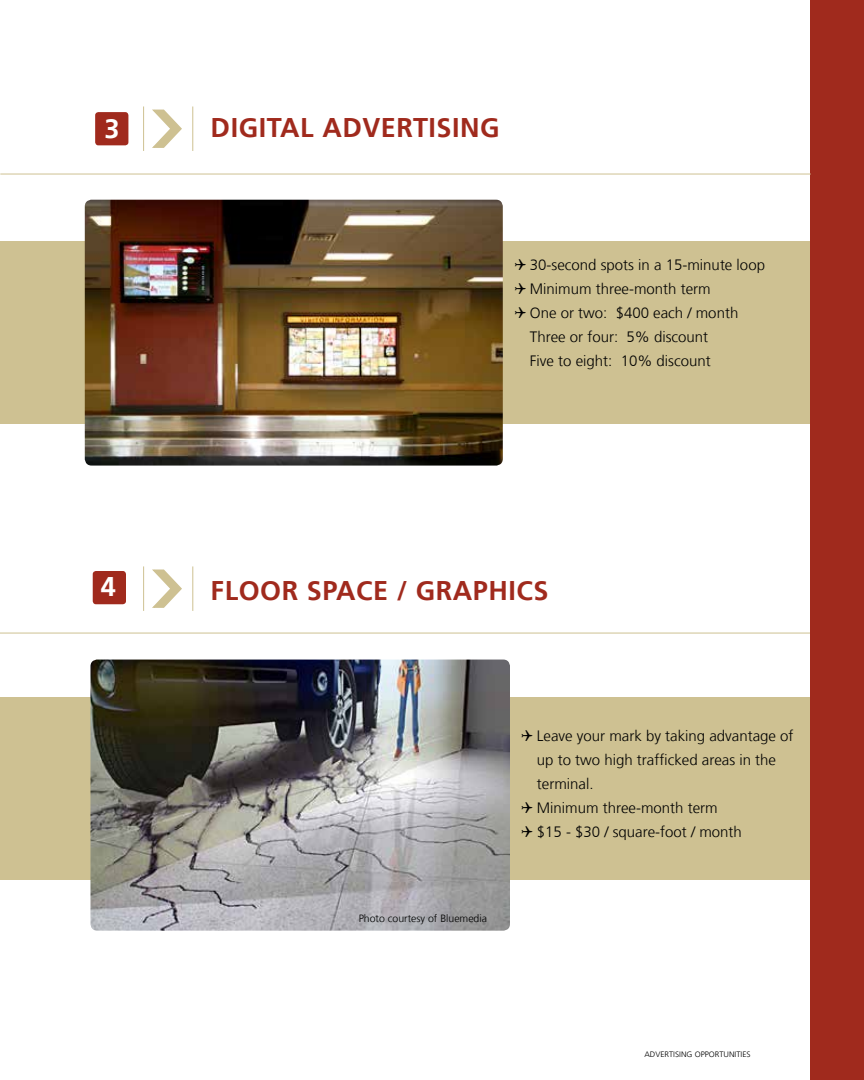
<style>
.page{position:relative;width:864px;height:1080px;background:#fff}
.page>*{position:absolute;margin:0;border:0;box-sizing:border-box;transform-origin:0 0}
.t1{font:700 27px "Frutiger LT";letter-spacing:.02em;color:#a02a1d}
.t2{font:700 27px "Frutiger LT";color:#fff}
.t3{font:300 15px/24px "Frutiger LT";color:#000}
.t4{font:300 10.5px "Frutiger LT";color:#000}
.t5{font:300 7.8px "Frutiger LT";color:#000;scale:1.05 1}
</style>
<div class="page">
<div style="left:0;top:241px;width:864px;height:183px;background:#cec192"></div>
<div style="left:0;top:697px;width:864px;height:183px;background:#cec192"></div>
<div style="left:810px;top:0;width:54px;height:1080px;background:#a02a1d"></div>
<div style="left:95px;top:112px;width:33px;height:33px;background:#a02a1d;border-radius:3px"></div>
<svg style="left:152px;top:109px;width:30px;height:39px"></svg>
<hr style="left:193px;top:107px;width:1px;height:44px;background:#cec192">
<hr style="left:143px;top:107px;width:1px;height:44px;background:#cec192">
<hr style="left:0;top:174px;width:811px;height:1px;background:#cec192">
<hr style="left:0;top:633px;width:810px;height:1px;background:#cec192">
<svg style="left:152px;top:569px;width:30px;height:39px"></svg>
<hr style="left:193px;top:566px;width:1px;height:45px;background:#cec192">
<hr style="left:143px;top:566px;width:1px;height:45px;background:#cec192">
<img style="left:85px;top:200px;width:418px;height:266px">
<div style="left:93px;top:571px;width:33px;height:33px;background:#a02a1d;border-radius:3px"></div>
<img style="left:90px;top:660px;width:420px;height:271px">
<h1 class="t2" style="left:105px;top:113px;width:17px">3</h1>
<h1 class="t2" style="left:101px;top:570px;width:17px">4</h1>
<h1 class="t1" style="left:211px;top:112px;width:291px">DIGITAL ADVERTISING</h1>
<p class="t3" style="left:514px;top:253px;width:253px">✔ 30-second spots in a 15-minute loop</p>
<p class="t3" style="left:514px;top:277px;width:199px">✔ Minimum three-month term</p>
<p class="t3" style="left:530px;top:301px;width:210px;text-indent:-16px">✔ One or two: $400 each / month<br>Three or four: 5% discount<br>Five to eight: 10% discount</p>
<h1 class="t1" style="left:211px;top:574px;width:339px">FLOOR SPACE / GRAPHICS</h1>
<p class="t4" style="left:359px;top:913px;width:130px">Photo courtesy of Bluemedia</p>
<p class="t3" style="left:537px;top:724px;width:258px;text-indent:-16px">✔ Leave your mark by taking advantage of up to two high trafficked areas in the terminal.</p>
<p class="t3" style="left:521px;top:796px;width:199px">✔ Minimum three-month term</p>
<p class="t3" style="left:521px;top:820px;width:223px">✔ $15 - $30 / square-foot / month</p>
<p class="t5" style="left:644px;top:1050px;width:103px">ADVERTISING OPPORTUNITIES</p>
</div>
